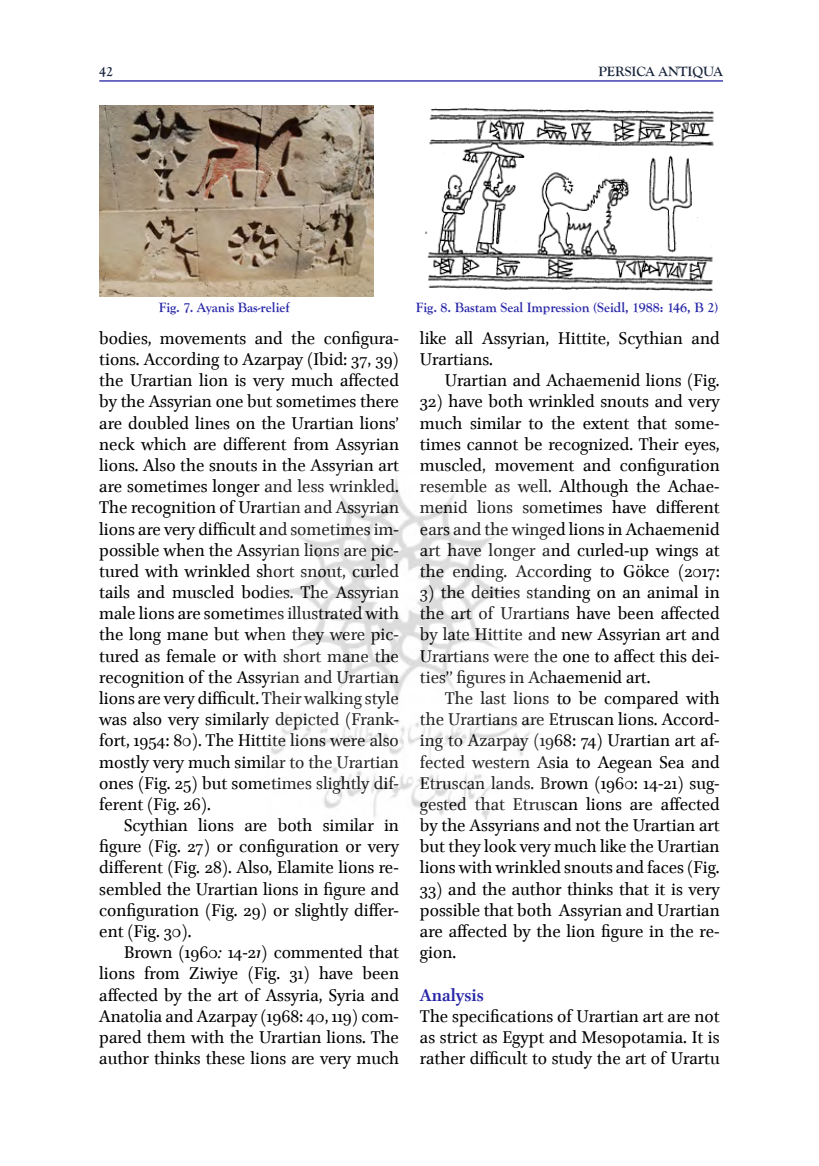
<style>
.page{position:relative;width:819px;height:1166px;background:#fff}
.page>*{position:absolute;margin:0;border:0;box-sizing:border-box;transform-origin:0 0}
.t1{font:19.25px/21.2px "Brill";color:#000;text-align:justify}
.t2{font:700 19.25px "Brill";color:#2726a8}
.t3{font:700 14px "Goudy Old Style T";color:#2726a8}
.t4{font:700 14px "Goudy Old Style T";letter-spacing:-.005em;color:#17233a}
.s1{font-style:italic}
</style>
<div class="page">
<hr style="left:99px;top:80px;width:624px;height:2px;background:#2726a8">
<img style="left:99px;top:106px;width:274px;height:190px">
<img style="left:425px;top:108px;width:289px;height:183px">
<img style="left:270px;top:478px;width:262px;height:342px">
<p class="t4" style="left:99px;top:63px;width:15px">42</p>
<p class="t4" style="left:598px;top:63px;width:126px">PERSICA ANTIQUA</p>
<p class="t3" style="left:159px;top:300px;width:132px">Fig. 7. Ayanis Bas-relief</p>
<p class="t3" style="left:416px;top:300px;width:304px">Fig. 8. Bastam Seal Impression (Seidl, 1988: 146, B 2)</p>
<p class="t1" style="left:99px;top:328px;width:301px">bodies, movements and the configura&shy;tions. According to Azarpay (Ibid: 37, 39) the Urartian lion is very much affected by the Assyrian one but sometimes there are doubled lines on the Urartian lions’ neck which are different from Assyrian lions. Also the snouts in the Assyrian art are sometimes longer and less wrinkled.<br>The recognition of Urartian and Assyrian lions are very difficult and sometimes im&shy;possible when the Assyrian lions are pic&shy;tured with wrinkled short snout, curled tails and muscled bodies. The Assyrian male lions are sometimes illustrated with the long mane but when they were pic&shy;tured as female or with short mane the recognition of the Assyrian and Urartian lions are very difficult. Their walking style was also very similarly depicted (Frank&shy;fort, 1954: 80). The Hittite lions were also mostly very much similar to the Urartian ones (Fig. 25) but sometimes slightly dif&shy;ferent (Fig. 26).</p>
<p class="t1" style="left:99px;top:815px;width:301px;text-indent:25px">Scythian lions are both similar in figure (Fig. 27) or configuration or very different (Fig. 28). Also, Elamite lions re&shy;sembled the Urartian lions in figure and configuration (Fig. 29) or slightly differ&shy;ent (Fig. 30).</p>
<p class="t1" style="left:99px;top:942px;width:301px;text-indent:25px">Brown (1960<span class="s1">:</span> 14-2<span class="s1">1</span>) commented that lions from Ziwiye (Fig. 31) have been affected by the art of Assyria, Syria and Anatolia and Azarpay (1968: 40, 119) com&shy;pared them with the Urartian lions. The author thinks these lions are very much</p>
<p class="t1" style="left:420px;top:328px;width:301px">like all Assyrian, Hittite, Scythian and<br>Urartians.</p>
<p class="t1" style="left:445px;top:371px;width:276px">Urartian and Achaemenid lions (Fig.</p>
<p class="t1" style="left:420px;top:392px;width:301px">32) have both wrinkled snouts and very much similar to the extent that some&shy;times cannot be recognized. Their eyes, muscled, movement and configuration resemble as well. Although the Achae&shy;menid lions sometimes have different ears and the winged lions in Achaemenid art have longer and curled-up wings at the ending. According to Gökce (2017:</p>
<p class="t1" style="left:420px;top:582px;width:301px">3) the deities standing on an animal in the art of Urartians have been affected by late Hittite and new Assyrian art and Urartians were the one to affect this dei&shy;ties’’ figures in Achaemenid art.</p>
<p class="t1" style="left:420px;top:688px;width:301px;text-indent:25px">The last lions to be compared with the Urartians are Etruscan lions. Accord&shy;ing to Azarpay (1968: 74) Urartian art af&shy;fected western Asia to Aegean Sea and Etruscan lands. Brown (1960: 14-21) sug&shy;gested that Etruscan lions are affected by the Assyrians and not the Urartian art but they look very much like the Urartian lions with wrinkled snouts and faces (Fig.</p>
<p class="t1" style="left:420px;top:879px;width:301px">33) and the author thinks that it is very possible that both Assyrian and Urartian are affected by the lion figure in the re&shy;gion.</p>
<p class="t2" style="left:420px;top:981px;width:65px">Analysis</p>
<p class="t1" style="left:420px;top:1006px;width:301px">The specifications of Urartian art are not as strict as Egypt and Mesopotamia. It is rather difficult to study the art of Urartu</p>
</div>
